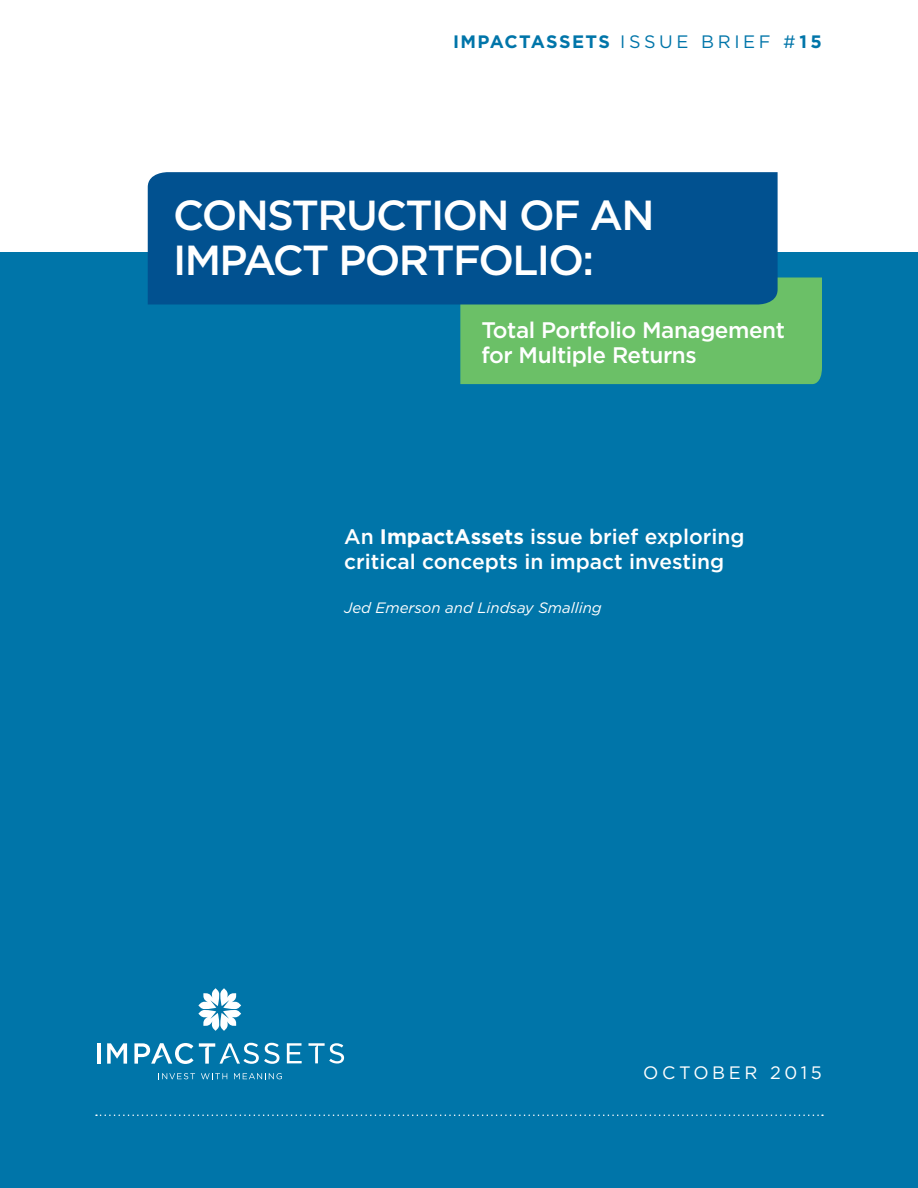
<style>
.page{position:relative;width:918px;height:1188px;background:#fff}
.page>*{position:absolute;margin:0;border:0;box-sizing:border-box;transform-origin:0 0}
.t1{font:500 42px/45px "Gotham";letter-spacing:-.04em;color:#fff}
.t2{font:500 22.5px/24.6px "Gotham";letter-spacing:-.02em;color:#fff}
.t3{font:500 21px/25.2px "Gotham";color:#fff}
.t4{font:700 18px "Gotham";letter-spacing:.075em;color:#0075a9}
.t5{font:18px "Gotham";letter-spacing:.2em;color:#fff}
.t6{font:italic 15px "Gotham";color:#fff}
.s1{font-weight:400}
.s2{font-weight:700}
</style>
<div class="page">
<div style="left:0;top:252px;width:918px;height:936px;background:#0075a9"></div>
<svg style="left:96px;top:1114px;width:727px;height:2px"></svg>
<svg style="left:162px;top:1073px;width:33px;height:6px"></svg>
<svg style="left:201px;top:1073px;width:26px;height:6px"></svg>
<svg style="left:234px;top:1073px;width:48px;height:6px"></svg>
<svg style="left:198px;top:988px;width:43px;height:43px"></svg>
<svg style="left:287px;top:1043px;width:15px;height:20px"></svg>
<svg style="left:308px;top:1043px;width:36px;height:21px"></svg>
<hr style="left:97px;top:1043px;width:4px;height:21px;background:#fff">
<svg style="left:107px;top:1043px;width:20px;height:21px"></svg>
<svg style="left:134px;top:1043px;width:146px;height:21px"></svg>
<div style="left:460px;top:278px;width:362px;height:106px;background:#6bc067"></div>
<div style="left:148px;top:172px;width:630px;height:132px;background:#015190"></div>
<p class="t4" style="left:453px;top:29px;width:370px">IMPACTASSETS <span class="s1">ISSUE BRIEF #</span>15</p>
<h1 class="t1" style="left:173px;top:193px;width:483px">CONSTRUCTION OF AN<br>IMPACT PORTFOLIO:</h1>
<p class="t2" style="left:481px;top:318px;width:305px">Total Portfolio Management for Multiple Returns</p>
<p class="t3" style="left:344px;top:524px;width:402px">An <span class="s2">ImpactAssets</span> issue brief exploring critical concepts in impact investing</p>
<p class="t6" style="left:344px;top:598px;width:259px">Jed Emerson and Lindsay Smalling</p>
<p class="t5" style="left:643px;top:1061px;width:180px">OCTOBER 2015</p>
</div>
